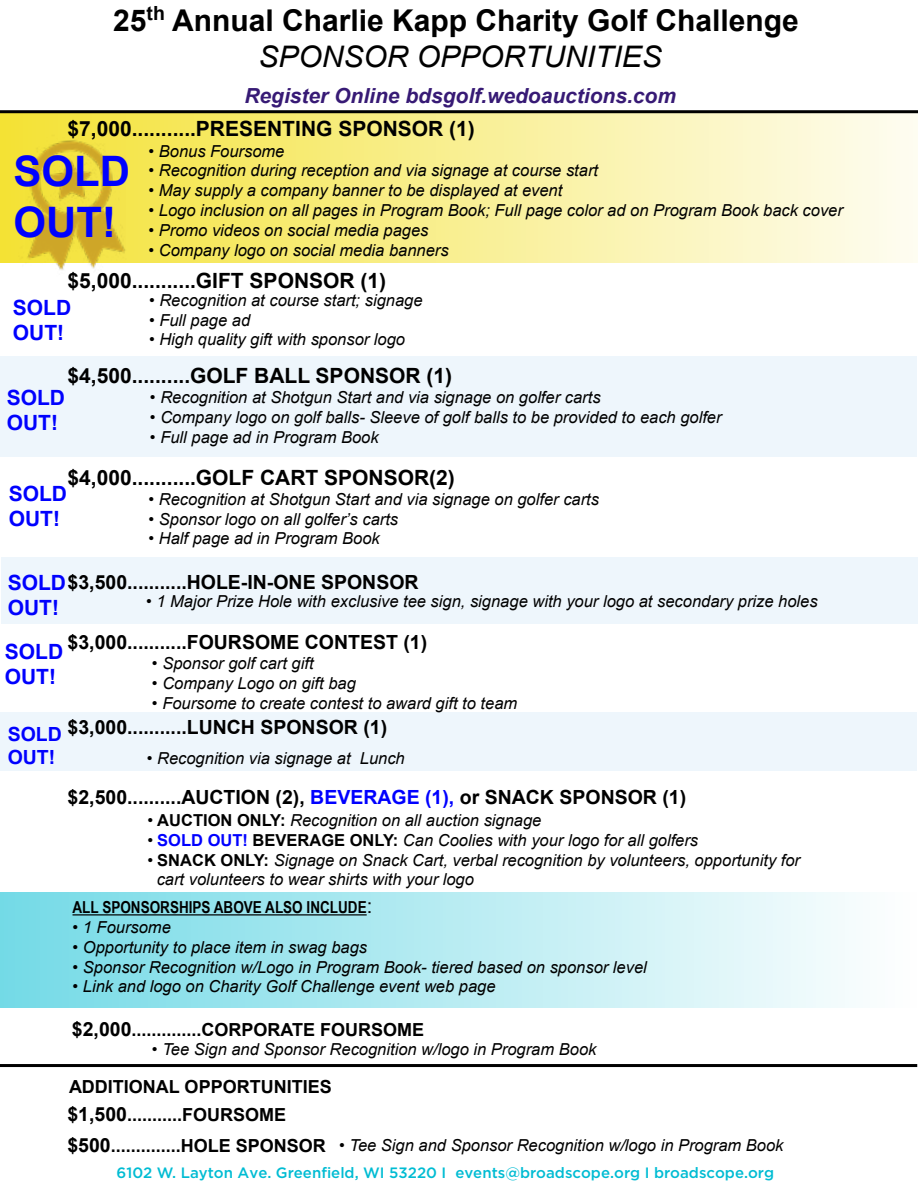
<style>
.page{position:relative;width:918px;height:1188px;background:#fff}
.page>*{position:absolute;margin:0;border:0;box-sizing:border-box;transform-origin:0 0}
.t1{font:700 42px/50.4px "Arial";color:#0001fe}
.t2{font:700 30px "Arial";color:#000}
.t3{font:italic 29.7px "Arial";color:#000}
.t4{font:700 21px "Arial";color:#000}
.t5{font:700 21px/25.2px "Arial";color:#0001fe}
.t6{font:700 21px/44.2px "Arial";color:#0001fe}
.t7{font:italic 700 20.85px "Arial";color:#371a75}
.t8{font:700 19.5px "Arial";color:#000}
.t9{font:700 19.5px/23.4px "Arial";color:#00f}
.t10{font:700 18px "Arial";color:#000}
.t11{font:italic 16.5px/19.8px "Arial";color:#000}
.t12{font:700 16.5px "Arial Narrow";color:#000}
.t13{font:500 15px "Gotham";color:#00bcd3}
.s1{font-size:21px;color:#0001fe}
.s2{color:#00f}
.s3{font-weight:700;font-style:normal}
.s4{font-weight:700;font-style:normal;color:#00f}
.s5{font-family:"Arial";font-weight:400;font-size:20.1px}
.s6{font-size:19.5px}
.s7{font-weight:700;font-style:normal;font-size:19.5px}
.s8{font-weight:700;font-style:normal;font-size:18px}
</style>
<div class="page">
<div style="left:1px;top:356px;width:916px;height:101px;background:#eef6fc"></div>
<div style="left:1px;top:557px;width:916px;height:67px;background:#eef6fc"></div>
<div style="left:0;top:712px;width:916px;height:59px;background:#eef6fc"></div>
<div style="left:0;top:893px;width:916px;height:115px;background:linear-gradient(to right,#72d8e5,#feffff)"></div>
<svg style="left:183px;top:113px;width:735px;height:150px;background:#f9f1a5"></svg>
<hr style="left:73px;top:914px;width:294px;height:1px;background:#000">
<hr style="left:0;top:110px;width:918px;height:3px;background:#000">
<hr style="left:0;top:1064px;width:917px;height:3px;background:#000">
<img style="left:0;top:110px;width:183px;height:160px">
<h2 class="t2" style="left:113px;top:1px;width:687px">25<sup>th</sup> Annual Charlie Kapp Charity Golf Challenge</h2>
<h3 class="t3" style="left:259px;top:37px;width:405px">SPONSOR OPPORTUNITIES</h3>
<p class="t7" style="left:244px;top:82px;width:433px">Register Online bdsgolf.wedoauctions.com</p>
<p class="t4" style="left:68px;top:115px;width:409px">$7,000...........PRESENTING SPONSOR (1)</p>
<h1 class="t1" style="left:14px;top:148px;width:118px">SOLD<br>OUT!</h1>
<p class="t11" style="left:148px;top:141px;width:137px">• Bonus Foursome</p>
<p class="t11" style="left:148px;top:161px;width:451px">• Recognition during reception and via signage at course start</p>
<p class="t11" style="left:148px;top:181px;width:415px">• May supply a company banner to be displayed at event</p>
<p class="t11" style="left:148px;top:200px;width:696px">• Logo inclusion on all pages in Program Book; Full page color ad on Program Book back cover</p>
<p class="t11" style="left:148px;top:220px;width:281px">• Promo videos on social media pages</p>
<p class="t11" style="left:148px;top:240px;width:302px">• Company logo on social media banners</p>
<p class="t4" style="left:68px;top:267px;width:320px">$5,000...........GIFT SPONSOR (1)</p>
<p class="t11" style="left:149px;top:290px;width:275px">• Recognition at course start; signage</p>
<p class="t11" style="left:149px;top:310px;width:103px">• Full page ad</p>
<p class="t11" style="left:149px;top:330px;width:258px">• High quality gift with sponsor logo</p>
<p class="t5" style="left:13px;top:296px;width:60px">SOLD<br>OUT!</p>
<p class="t4" style="left:68px;top:362px;width:386px">$4,500..........GOLF BALL SPONSOR (1)</p>
<p class="t5" style="left:7px;top:386px;width:60px">SOLD<br>OUT!</p>
<p class="t11" style="left:150px;top:388px;width:452px">• Recognition at Shotgun Start and via signage on golfer carts</p>
<p class="t11" style="left:150px;top:408px;width:573px">• Company logo on golf balls- Sleeve of golf balls to be provided to each golfer</p>
<p class="t11" style="left:150px;top:427px;width:230px">• Full page ad in Program Book</p>
<p class="t4" style="left:68px;top:464px;width:389px">$4,000...........GOLF CART SPONSOR(2)</p>
<p class="t5" style="left:9px;top:482px;width:60px">SOLD<br>OUT!</p>
<p class="t11" style="left:148px;top:489px;width:452px">• Recognition at Shotgun Start and via signage on golfer carts</p>
<p class="t11" style="left:148px;top:509px;width:251px">• Sponsor logo on all golfer’s carts</p>
<p class="t11" style="left:148px;top:529px;width:233px">• Half page ad in Program Book</p>
<p class="t8" style="left:8px;top:570px;width:412px"><span class="s1">SOLD</span>$3,500...........HOLE-IN-ONE SPONSOR</p>
<p class="t11" style="left:146px;top:591px;width:673px">• 1 Major Prize Hole with exclusive tee sign, signage with your logo at secondary prize holes</p>
<p class="t6" style="left:5px;top:586px;width:60px">OUT!<br>SOLD</p>
<p class="t6" style="left:5px;top:656px;width:53px">OUT!</p>
<p class="t8" style="left:68px;top:630px;width:361px">$3,000...........FOURSOME CONTEST (1)</p>
<p class="t11" style="left:152px;top:654px;width:163px">• Sponsor golf cart gift</p>
<p class="t11" style="left:152px;top:674px;width:205px">• Company Logo on gift bag</p>
<p class="t11" style="left:152px;top:694px;width:367px">• Foursome to create contest to award gift to team</p>
<p class="t11" style="left:147px;top:748px;width:259px">• Recognition via signage at Lunch</p>
<p class="t8" style="left:68px;top:714px;width:321px">$3,000...........LUNCH SPONSOR (1)</p>
<p class="t9" style="left:8px;top:723px;width:56px">SOLD<br>OUT!</p>
<p class="t8" style="left:68px;top:784px;width:620px">$2,500..........AUCTION (2), <span class="s2">BEVERAGE (1),</span> or SNACK SPONSOR (1)</p>
<p class="t11" style="left:148px;top:811px;width:395px">• <span class="s3">AUCTION ONLY:</span> Recognition on all auction signage</p>
<p class="t11" style="left:148px;top:830px;width:552px">• <span class="s4">SOLD OUT!</span> <span class="s3">BEVERAGE ONLY:</span> Can Coolies with your logo for all golfers</p>
<p class="t11" style="left:157px;top:850px;width:645px;text-indent:-9px">• <span class="s3">SNACK ONLY:</span> Signage on Snack Cart, verbal recognition by volunteers, opportunity for cart volunteers to wear shirts with your logo</p>
<p class="t12" style="left:73px;top:895px;width:301px">ALL SPONSORSHIPS ABOVE ALSO INCLUDE<span class="s5">:</span></p>
<p class="t11" style="left:73px;top:917px;width:100px">• 1 Foursome</p>
<p class="t11" style="left:73px;top:937px;width:296px">• Opportunity to place item in swag bags</p>
<p class="t11" style="left:73px;top:957px;width:576px">• Sponsor Recognition w/Logo in Program Book- tiered based on sponsor level</p>
<p class="t11" style="left:73px;top:977px;width:425px">• Link and logo on Charity Golf Challenge event web page</p>
<p class="t10" style="left:72px;top:1018px;width:354px"><span class="s6">$2,000</span>..............CORPORATE FOURSOME</p>
<p class="t11" style="left:152px;top:1039px;width:446px">• Tee Sign and Sponsor Recognition w/logo in Program Book</p>
<p class="t10" style="left:69px;top:1075px;width:264px">ADDITIONAL OPPORTUNITIES</p>
<p class="t10" style="left:67px;top:1103px;width:220px"><span class="s6">$1,500</span>...........FOURSOME</p>
<p class="t11" style="left:67px;top:1136px;width:718px"><span class="s7">$500</span><span class="s8">..............HOLE SPONSOR</span> • Tee Sign and Sponsor Recognition w/logo in Program Book</p>
<p class="t13" style="left:117px;top:1163px;width:659px">6102 W. Layton Ave. Greenfield, WI 53220 I events@broadscope.org I broadscope.org</p>
</div>
